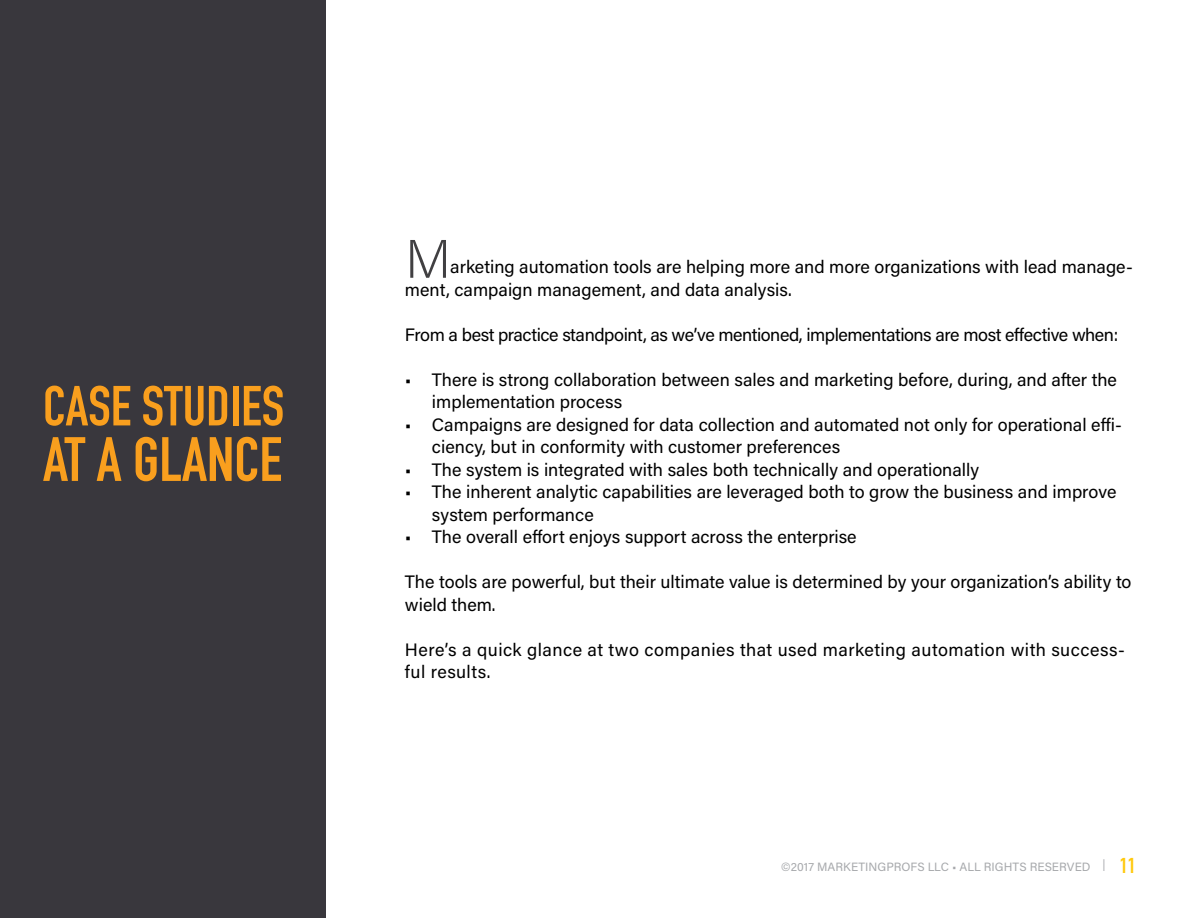
<style>
.page{position:relative;width:1188px;height:918px;background:#fff}
.page>*{position:absolute;margin:0;border:0;box-sizing:border-box;transform-origin:0 0}
.t1{font:61.5px "DIN Engschrift Std";color:#f99f1e}
.t2{font:55.5px "DIN Engschrift Std";color:#f99f1e}
.t3{font:200 54px "Acumin Pro";color:#414042}
.t4{font:18px/22.5px "Acumin Pro";color:#000}
.t5{font:18px/22.5px "Acumin Pro";letter-spacing:.025em;color:#000}
.t6{font:18px "Acumin Pro";letter-spacing:-.025em;color:#000}
.t7{font:12px "Acumin Pro";color:#a7a9ac}
.s1{font-weight:200;font-size:16.8px}
.s2{font-family:"DIN Engschrift Std";font-size:21px;color:#ffc90d}
</style>
<div class="page">
<div style="left:0;top:0;width:326px;height:918px;background:#39373d"></div>
<h2 class="t2" style="left:43px;top:373px;width:243px">CASE STUDIES</h2>
<h1 class="t1" style="left:43px;top:423px;width:241px">AT A GLANCE</h1>
<h3 class="t3" style="left:405px;top:222px;width:48px">M</h3>
<p class="t4" style="left:405px;top:255px;width:729px;text-indent:45px">arketing automation tools are helping more and more organizations with lead manage&shy;ment, campaign management, and data analysis.</p>
<p class="t6" style="left:405px;top:322px;width:715px">From a best practice standpoint, as we’ve mentioned, implementations are most effective when:</p>
<p class="t4" style="left:432px;top:368px;width:686px;text-indent:-27px">• There is strong collaboration between sales and marketing before, during, and after the implementation process</p>
<p class="t4" style="left:432px;top:413px;width:691px;text-indent:-27px">• Campaigns are designed for data collection and automated not only for operational effi&shy;ciency, but in conformity with customer preferences</p>
<p class="t4" style="left:405px;top:458px;width:576px">• The system is integrated with sales both technically and operationally</p>
<p class="t4" style="left:432px;top:480px;width:686px;text-indent:-27px">• The inherent analytic capabilities are leveraged both to grow the business and improve system performance</p>
<p class="t4" style="left:405px;top:525px;width:453px">• The overall effort enjoys support across the enterprise</p>
<p class="t4" style="left:405px;top:570px;width:728px">The tools are powerful, but their ultimate value is determined by your organization’s ability to wield them.</p>
<p class="t5" style="left:405px;top:638px;width:721px">Here’s a quick glance at two companies that used marketing automation with success&shy;ful results.</p>
<p class="t7" style="left:781px;top:858px;width:356px">©2017 MARKETINGPROFS LLC • ALL RIGHTS RESERVED <span class="s1">I</span> <span class="s2">11</span></p>
</div>
